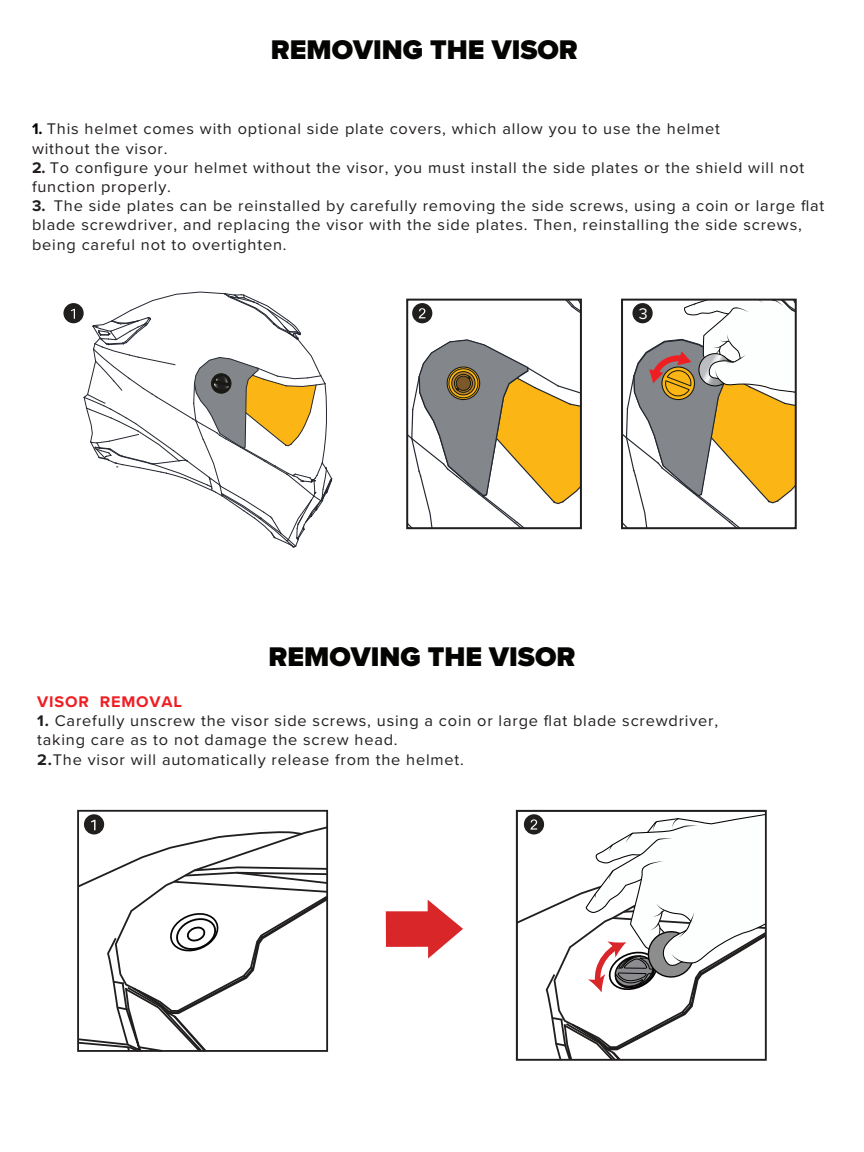
<style>
.page{position:relative;width:864px;height:1152px;background:#fff}
.page>*{position:absolute;margin:0;border:0;box-sizing:border-box;transform-origin:0 0}
.t1{font:900 28px "Proxima Nova";color:#040503}
.t2{font:16px/19.2px "Proxima Nova";letter-spacing:.05em;color:#231f20}
.t3{font:700 16px "Proxima Nova";letter-spacing:.05em;color:#ee1f23}
.t4{font:16px "Proxima Nova";color:#fff}
.s1{font-weight:700;color:#040503}
.s2{font-weight:700}
</style>
<div class="page">
<svg style="left:386px;top:900px;width:77px;height:59px"></svg>
<svg style="left:83px;top:291px;width:250px;height:257px"></svg>
<svg style="left:567px;top:302px;width:12px;height:11px"></svg>
<svg style="left:409px;top:339px;width:170px;height:187px"></svg>
<div style="left:406px;top:299px;width:176px;height:230px;border:2px solid #211e1e"></div>
<svg style="left:624px;top:302px;width:170px;height:224px"></svg>
<div style="left:621px;top:299px;width:176px;height:230px;border:2px solid #211e1e"></div>
<div style="left:632px;top:303px;width:21px;height:20px;background:#211e1e;border-radius:50%"></div>
<div style="left:63px;top:303px;width:21px;height:20px;background:#211e1e;border-radius:50%"></div>
<svg style="left:71px;top:309px;width:4px;height:10px"></svg>
<div style="left:412px;top:303px;width:20px;height:20px;background:#211e1e;border-radius:50%"></div>
<svg style="left:419px;top:308px;width:6px;height:10px"></svg>
<div style="left:84px;top:814px;width:20px;height:20px;background:#211e1e;border-radius:50%"></div>
<svg style="left:77px;top:820px;width:252px;height:232px"></svg>
<svg style="left:517px;top:811px;width:249px;height:249px"></svg>
<h1 class="t1" style="left:271px;top:28px;width:309px">REMOVING THE VISOR</h1>
<p class="t2" style="left:32px;top:119px;width:689px"><span class="s1">1.</span> This helmet comes with optional side plate covers, which allow you to use the helmet without the visor.</p>
<p class="t2" style="left:32px;top:157px;width:774px"><span class="s2">2.</span> To configure your helmet without the visor, you must install the side plates or the shield will not function properly.</p>
<p class="t2" style="left:32px;top:196px;width:794px"><span class="s2">3.</span> The side plates can be reinstalled by carefully removing the side screws, using a coin or large flat blade screwdriver, and replacing the visor with the side plates. Then, reinstalling the side screws, being careful not to overtighten.</p>
<p class="t4" style="left:639px;top:302px;width:10px">3</p>
<h1 class="t1" style="left:268px;top:636px;width:309px">REMOVING THE VISOR</h1>
<p class="t3" style="left:37px;top:690px;width:146px">VISOR REMOVAL</p>
<p class="t2" style="left:37px;top:711px;width:682px"><span class="s2">1.</span> Carefully unscrew the visor side screws, using a coin or large flat blade screwdriver, taking care as to not damage the screw head.<br><span class="s2">2.</span>The visor will automatically release from the helmet.</p>
</div>
